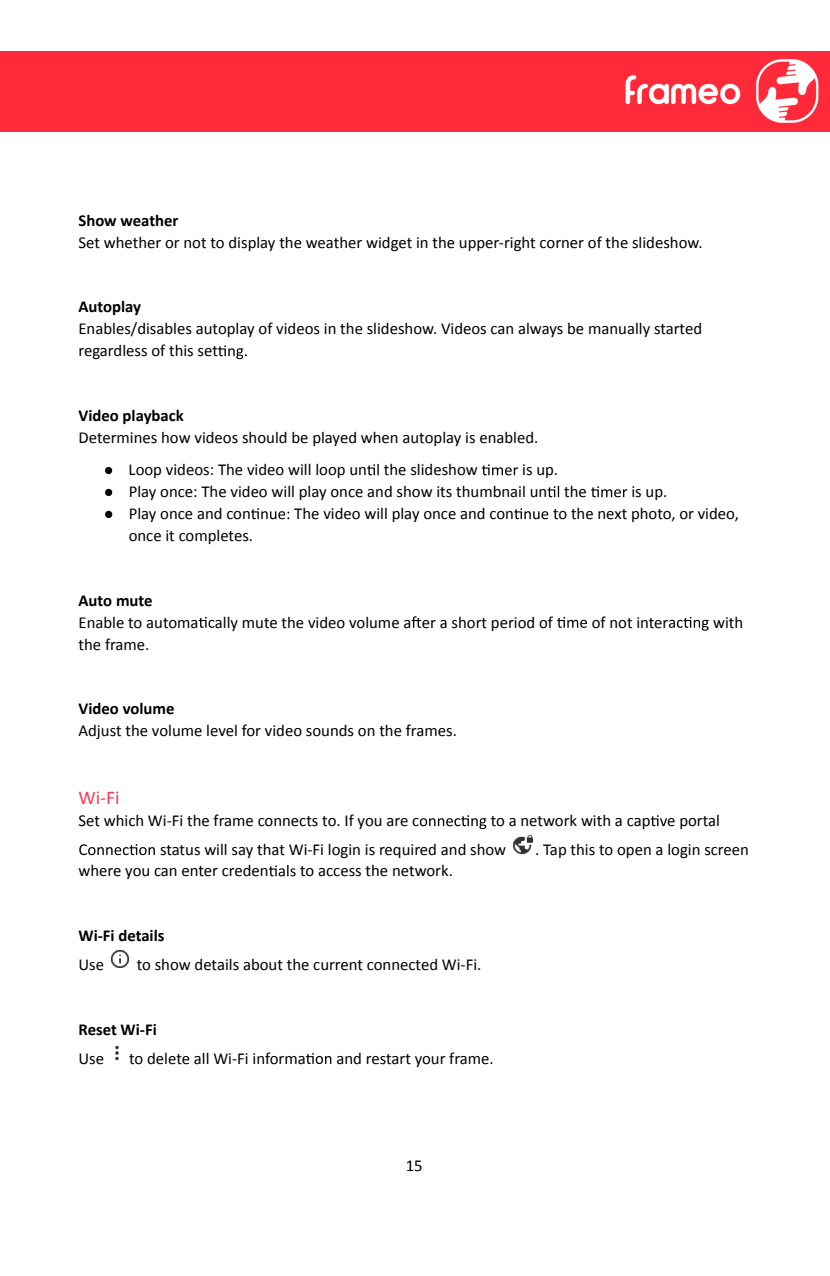
<style>
.page{position:relative;width:830px;height:1276px;background:#fff}
.page>*{position:absolute;margin:0;border:0;box-sizing:border-box;transform-origin:0 0}
.t1{font:19.57px "Calibri";color:#ff3653}
.t2{font:16.65px/21.8px "Calibri";color:#000}
.t3{font:700 16.65px "Calibri";color:#000}
</style>
<div class="page">
<svg style="left:218px;top:345px;width:28px;height:14px"></svg>
<svg style="left:105px;top:467px;width:7px;height:7px"></svg>
<svg style="left:367px;top:464px;width:11px;height:11px"></svg>
<svg style="left:481px;top:464px;width:37px;height:11px"></svg>
<svg style="left:105px;top:489px;width:7px;height:7px"></svg>
<svg style="left:547px;top:486px;width:12px;height:11px"></svg>
<svg style="left:591px;top:486px;width:36px;height:11px"></svg>
<svg style="left:105px;top:511px;width:7px;height:7px"></svg>
<svg style="left:251px;top:508px;width:38px;height:11px"></svg>
<svg style="left:514px;top:508px;width:34px;height:11px"></svg>
<svg style="left:199px;top:617px;width:15px;height:11px"></svg>
<svg style="left:411px;top:616px;width:10px;height:12px"></svg>
<svg style="left:557px;top:617px;width:29px;height:11px"></svg>
<svg style="left:668px;top:617px;width:40px;height:14px"></svg>
<svg style="left:419px;top:815px;width:67px;height:14px"></svg>
<svg style="left:650px;top:815px;width:16px;height:11px"></svg>
<svg style="left:79px;top:844px;width:76px;height:11px"></svg>
<svg style="left:269px;top:865px;width:26px;height:11px"></svg>
<svg style="left:306px;top:1053px;width:25px;height:11px"></svg>
<img style="left:513px;top:835px;width:19px;height:19px">
<img style="left:111px;top:950px;width:18px;height:18px">
<img style="left:115px;top:1045px;width:4px;height:16px">
<div style="left:0;top:52px;width:828px;height:79px;background:#ff2a39"></div>
<p class="t3" style="left:78px;top:209px;width:101px">Show weather</p>
<p class="t2" style="left:78px;top:231px;width:625px">Set whether or not to display the weather widget in the upper-right corner of the slideshow.</p>
<p class="t3" style="left:78px;top:296px;width:64px">Autoplay</p>
<p class="t2" style="left:78px;top:318px;width:625px">Enables/disables autoplay of videos in the slideshow. Videos can always be manually started regardless of this set</p>
<p class="t3" style="left:78px;top:405px;width:107px">Video playback</p>
<p class="t2" style="left:129px;top:421px;width:411px;line-height:32.4px;text-indent:-50px">Determines how videos should be played when autoplay is enabled.<br>Loop videos: The video will loop un the slideshow</p>
<p class="t2" style="left:129px;top:459px;width:459px;text-indent:393px">is up.<br>Play once: The video will play once and show its thumbnail un the</p>
<p class="t2" style="left:631px;top:481px;width:37px">is up.</p>
<p class="t2" style="left:129px;top:503px;width:124px">Play once and con</p>
<p class="t2" style="left:294px;top:503px;width:221px">The video will play once and con</p>
<p class="t2" style="left:552px;top:503px;width:187px">to the next photo, or video,</p>
<p class="t2" style="left:129px;top:525px;width:126px">once it completes.</p>
<p class="t3" style="left:78px;top:589px;width:76px">Auto mute</p>
<p class="t2" style="left:78px;top:611px;width:476px">Enable to automa ally mute the video volume a er a short period of</p>
<p class="t2" style="left:591px;top:611px;width:78px">of not inter</p>
<p class="t2" style="left:712px;top:611px;width:32px">with</p>
<p class="t2" style="left:78px;top:633px;width:72px">the frame.</p>
<p class="t3" style="left:78px;top:698px;width:97px">Video volume</p>
<p class="t2" style="left:78px;top:720px;width:379px">Adjust the volume level for video sounds on the frames.</p>
<p class="t1" style="left:78px;top:785px;width:43px">Wi-Fi</p>
<p class="t2" style="left:78px;top:809px;width:342px">Set which Wi-Fi the frame connects to. If you are c</p>
<p class="t2" style="left:160px;top:806px;width:561px;line-height:28.8px;text-indent:330px">to a network with a cap e portal status will say that Wi-Fi login is required and show</p>
<p class="t2" style="left:535px;top:838px;width:215px">. Tap this to open a login screen</p>
<p class="t2" style="left:78px;top:860px;width:192px">where you can enter creden</p>
<p class="t2" style="left:300px;top:860px;width:154px">to access the network.</p>
<p class="t3" style="left:78px;top:925px;width:87px">Wi-Fi details</p>
<p class="t2" style="left:78px;top:953px;width:27px">Use</p>
<p class="t2" style="left:137px;top:953px;width:346px">to show details about the current connected Wi-Fi.</p>
<p class="t3" style="left:78px;top:1019px;width:80px">Reset Wi-Fi</p>
<p class="t2" style="left:78px;top:1047px;width:27px">Use</p>
<p class="t2" style="left:129px;top:1047px;width:178px">to delete all Wi-Fi informa</p>
<p class="t2" style="left:336px;top:1047px;width:159px">and restart your frame.</p>
<p class="t2" style="left:405px;top:1154px;width:18px">15</p>
</div>
